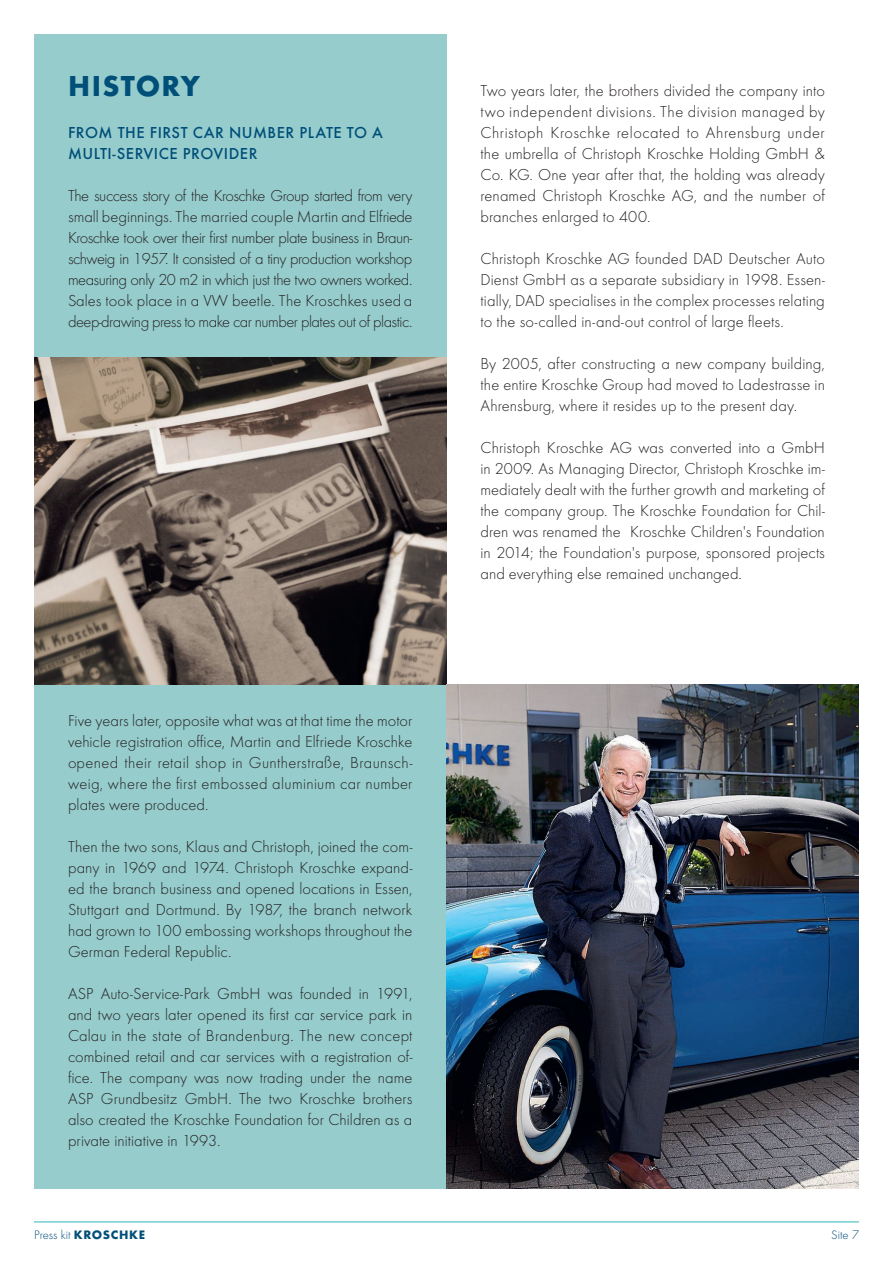
<style>
.page{position:relative;width:893px;height:1263px;background:#fff}
.page>*{position:absolute;margin:0;border:0;box-sizing:border-box;transform-origin:0 0}
.t1{font:700 30px "Futura";letter-spacing:.04em;color:#004f79}
.t2{font:300 16.5px/21px "Futura";letter-spacing:.005em;color:#231f20;text-align:justify}
.t3{font:500 16.5px/21px "Futura";letter-spacing:.03em;color:#004f79}
.t4{font:300 12.75px "Futura";color:#004f79}
.s1{font-weight:700}
</style>
<div class="page">
<hr style="left:34px;top:1221px;width:825px;height:1px;background:#2cb5b8">
<div style="left:34px;top:34px;width:412px;height:1154px;background:#96cccc"></div>
<img style="left:34px;top:357px;width:412px;height:327px">
<img style="left:446px;top:684px;width:413px;height:504px">
<h1 class="t1" style="left:68px;top:65px;width:133px">HISTORY</h1>
<p class="t3" style="left:68px;top:121px;width:316px">FROM THE FIRST CAR NUMBER PLATE TO A<br>MULTI-SERVICE PROVIDER</p>
<p class="t2" style="left:68px;top:185px;width:346px">The success story of the Kroschke Group started from very small beginnings. The married couple Martin and Elfriede Kroschke took over their first number plate business in Braun&shy;schweig in 1957. It consisted of a tiny production workshop measuring only 20 m2 in which just the two owners worked.<br>Sales took place in a VW beetle. The Kroschkes used a deep-drawing press to make car number plates out of plastic.</p>
<p class="t2" style="left:68px;top:710px;width:346px">Five years later, opposite what was at that time the motor vehicle registration office, Martin and Elfriede Kroschke opened their retail shop in Guntherstraße, Braunsch&shy;weig, where the first embossed aluminium car number plates were produced.</p>
<p class="t2" style="left:68px;top:836px;width:346px">Then the two sons, Klaus and Christoph, joined the com&shy;pany in 1969 and 1974. Christoph Kroschke expand&shy;ed the branch business and opened locations in Essen, Stuttgart and Dortmund. By 1987, the branch network had grown to 100 embossing workshops throughout the German Federal Republic.</p>
<p class="t2" style="left:68px;top:983px;width:346px">ASP Auto-Service-Park GmbH was founded in 1991, and two years later opened its first car service park in Calau in the state of Brandenburg. The new concept combined retail and car services with a registration of&shy;fice. The company was now trading under the name ASP Grundbesitz GmbH. The two Kroschke brothers also created the Kroschke Foundation for Children as a private initiative in 1993.</p>
<p class="t2" style="left:480px;top:80px;width:346px">Two years later, the brothers divided the company into two independent divisions. The division managed by Christoph Kroschke relocated to Ahrensburg under the umbrella of Christoph Kroschke Holding GmbH &amp; Co. KG. One year after that, the holding was already renamed Christoph Kroschke AG, and the number of branches enlarged to 400.</p>
<p class="t2" style="left:480px;top:248px;width:346px">Christoph Kroschke AG founded DAD Deutscher Auto Dienst GmbH as a separate subsidiary in 1998. Essen&shy;tially, DAD specialises in the complex processes relating to the so-called in-and-out control of large fleets.</p>
<p class="t2" style="left:480px;top:353px;width:346px">By 2005, after constructing a new company building, the entire Kroschke Group had moved to Ladestrasse in Ahrensburg, where it resides up to the present day.</p>
<p class="t2" style="left:480px;top:437px;width:346px">Christoph Kroschke AG was converted into a GmbH in 2009. As Managing Director, Christoph Kroschke im&shy;mediately dealt with the further growth and marketing of the company group. The Kroschke Foundation for Chil&shy;dren was renamed the Kroschke Children's Foundation in 2014; the Foundation's purpose, sponsored projects and everything else remained unchanged.</p>
<p class="t4" style="left:34px;top:1227px;width:113px">Press kit <span class="s1">KROSCHKE</span></p>
<p class="t4" style="left:831px;top:1227px;width:29px">Site 7</p>
</div>
